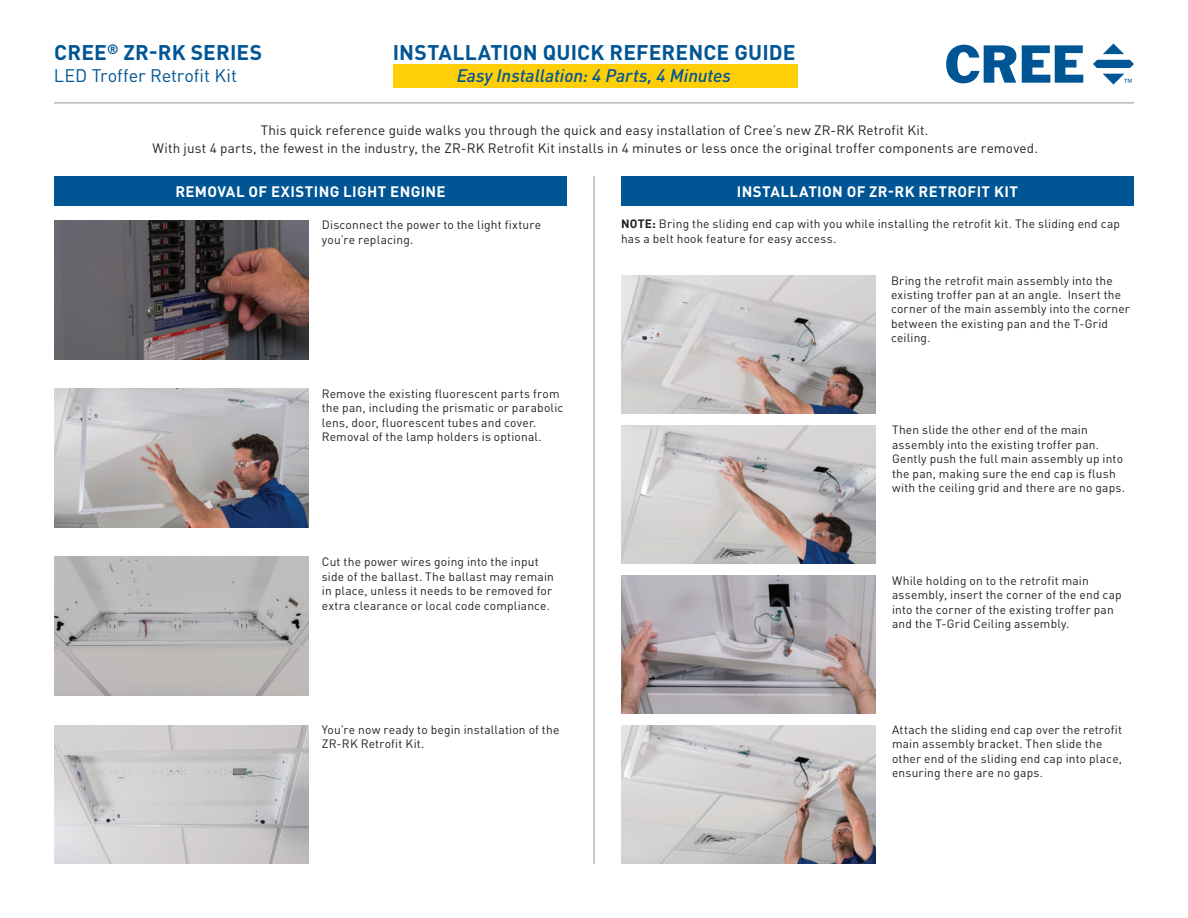
<style>
.page{position:relative;width:1188px;height:918px;background:#fff}
.page>*{position:absolute;margin:0;border:0;box-sizing:border-box;transform-origin:0 0}
.BP-Headline{font:700 21px "DINOT";letter-spacing:.005em;color:#005595}
.BP-Headline-2{font:italic 500 18px "DINOT";color:#005595}
.BP-Headline-3{font:18px "DINOT";letter-spacing:-.005em;color:#005595}
.Blue_Header{font:700 15px "DINOT";letter-spacing:.025em;color:#fff}
.BP-Body{font:13.5px/18px "DINOT";letter-spacing:.01em;color:#231f20;text-align:center}
.Blue_Header-2{font:12px/14.4px "DINOT";letter-spacing:.015em;color:#231f20}
.s1{font-weight:700}
</style>
<div class="page">
<div style="left:393px;top:65px;width:405px;height:23px;background:#fece08"></div>
<div style="left:54px;top:176px;width:513px;height:30px;background:#005595"></div>
<svg style="left:946px;top:45px;width:70px;height:38px"></svg>
<svg style="left:1022px;top:45px;width:61px;height:38px"></svg>
<svg style="left:1103px;top:44px;width:21px;height:10px"></svg>
<svg style="left:1093px;top:60px;width:41px;height:8px"></svg>
<svg style="left:1103px;top:74px;width:29px;height:11px"></svg>
<hr style="left:54px;top:103px;width:1080px;height:1px;background:#939598">
<hr style="left:594px;top:176px;width:1px;height:688px;background:#939598">
<img style="left:54px;top:220px;width:255px;height:139px">
<img style="left:54px;top:389px;width:255px;height:138px">
<img style="left:54px;top:557px;width:255px;height:139px">
<div style="left:621px;top:176px;width:513px;height:30px;background:#005595"></div>
<img style="left:621px;top:275px;width:255px;height:139px">
<img style="left:621px;top:575px;width:255px;height:139px">
<img style="left:621px;top:425px;width:255px;height:139px">
<img style="left:621px;top:725px;width:255px;height:139px">
<img style="left:54px;top:725px;width:255px;height:139px">
<p class="BP-Headline" style="left:54px;top:38px;width:210px">CREE<sup>®</sup> ZR-RK SERIES</p>
<p class="BP-Headline-3" style="left:54px;top:64px;width:185px">LED Troffer Retrofit Kit</p>
<p class="BP-Headline" style="left:393px;top:38px;width:404px">INSTALLATION QUICK REFERENCE GUIDE</p>
<p class="BP-Headline-2" style="left:457px;top:62px;width:276px">Easy Installation: 4 Parts, 4 Minutes</p>
<p class="BP-Body" style="left:153px;top:121px;width:887px">This quick reference guide walks you through the quick and easy installation of Cree’s new ZR-RK Retrofit Kit.<br>With just 4 parts, the fewest in the industry, the ZR-RK Retrofit Kit installs in 4 minutes or less once the original troffer components are removed.</p>
<p class="Blue_Header" style="left:175px;top:182px;width:272px">REMOVAL OF EXISTING LIGHT ENGINE</p>
<p class="Blue_Header-2" style="left:322px;top:218px;width:221px">Disconnect the power to the light fixture you’re replacing.</p>
<p class="Blue_Header-2" style="left:322px;top:386px;width:243px">Remove the existing fluorescent parts from the pan, including the prismatic or parabolic lens, door, fluorescent tubes and cover.<br>Removal of the lamp holders is optional.</p>
<p class="Blue_Header-2" style="left:322px;top:555px;width:234px">Cut the power wires going into the input side of the ballast. The ballast may remain in place, unless it needs to be removed for extra clearance or local code compliance.</p>
<p class="Blue_Header-2" style="left:322px;top:722px;width:239px">You’re now ready to begin installation of the<br>ZR-RK Retrofit Kit.</p>
<p class="Blue_Header" style="left:737px;top:182px;width:283px">INSTALLATION OF ZR-RK RETROFIT KIT</p>
<p class="Blue_Header-2" style="left:621px;top:216px;width:501px"><span class="s1">NOTE:</span> Bring the sliding end cap with you while installing the retrofit kit. The sliding end cap has a belt hook feature for easy access.</p>
<p class="Blue_Header-2" style="left:891px;top:273px;width:241px">Bring the retrofit main assembly into the existing troffer pan at an angle. Insert the corner of the main assembly into the corner between the existing pan and the T-Grid ceiling.</p>
<p class="Blue_Header-2" style="left:892px;top:423px;width:234px">Then slide the other end of the main assembly into the existing troffer pan.<br>Gently push the full main assembly up into the pan, making sure the end cap is flush with the ceiling grid and there are no gaps.</p>
<p class="Blue_Header-2" style="left:892px;top:573px;width:231px">While holding on to the retrofit main assembly, insert the corner of the end cap into the corner of the existing troffer pan and the T-Grid Ceiling assembly.</p>
<p class="Blue_Header-2" style="left:892px;top:722px;width:231px">Attach the sliding end cap over the retrofit main assembly bracket. Then slide the other end of the sliding end cap into place, ensuring there are no gaps.</p>
</div>
